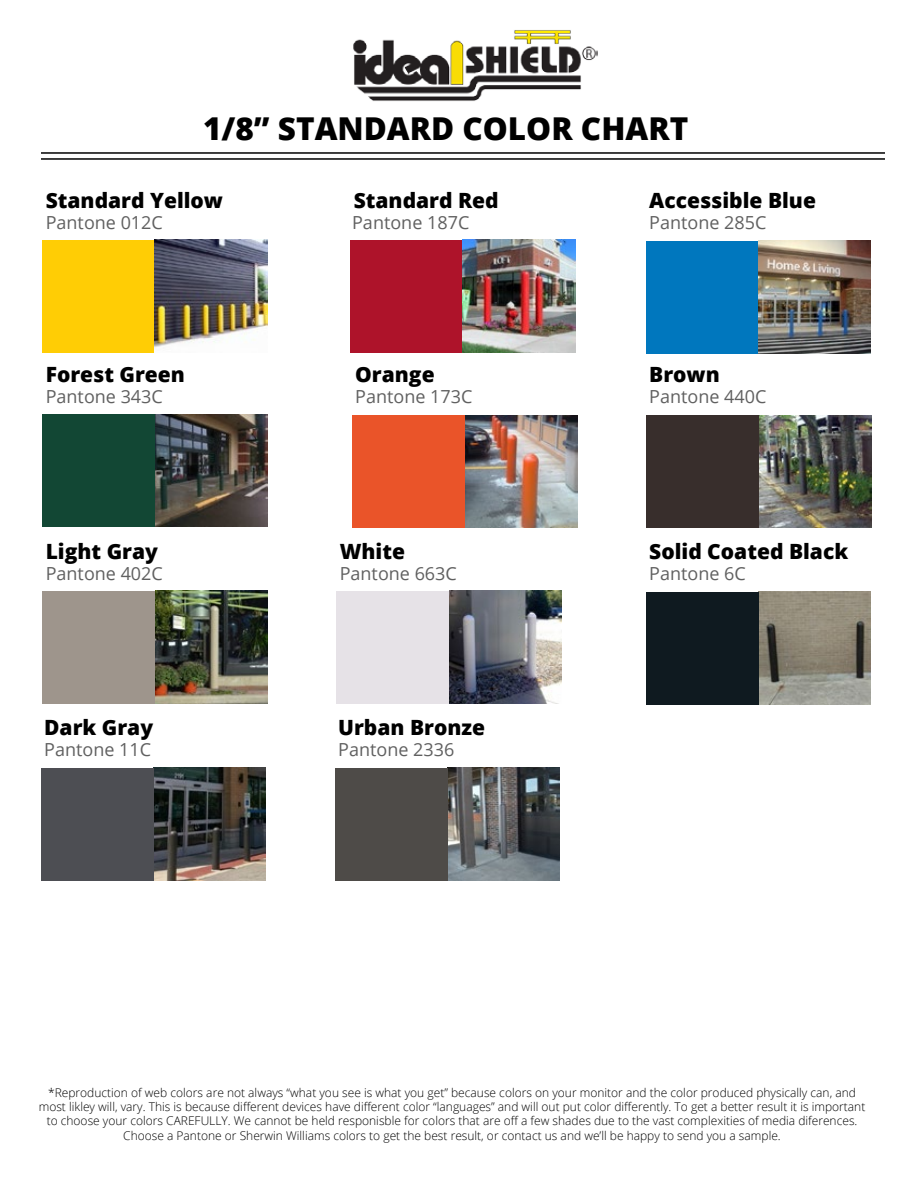
<style>
.page{position:relative;width:918px;height:1188px;background:#fff}
.page>*{position:absolute;margin:0;border:0;box-sizing:border-box;transform-origin:0 0}
.t1{font:800 31.5px "Open Sans";color:#000}
.t2{font:800 21px "Open Sans";color:#000}
.t3{font:18px "Open Sans";color:#606060}
.t4{font:300 12px/14.4px "Open Sans";color:#000;text-align:center}
</style>
<div class="page">
<img style="left:353px;top:30px;width:244px;height:71px">
<hr style="left:41px;top:158px;width:844px;height:2px;background:#000">
<hr style="left:41px;top:152px;width:844px;height:2px;background:#000">
<div style="left:42px;top:240px;width:113px;height:112px;background:#ffcd05"></div>
<div style="left:646px;top:241px;width:112px;height:112px;background:#0077be"></div>
<img style="left:155px;top:240px;width:112px;height:107px">
<img style="left:465px;top:415px;width:112px;height:113px">
<img style="left:758px;top:241px;width:113px;height:112px">
<img style="left:155px;top:414px;width:112px;height:113px">
<img style="left:155px;top:591px;width:113px;height:112px">
<img style="left:759px;top:415px;width:112px;height:113px">
<img style="left:449px;top:591px;width:113px;height:112px">
<img style="left:447px;top:768px;width:113px;height:112px">
<img style="left:758px;top:592px;width:113px;height:112px">
<div style="left:352px;top:415px;width:112px;height:113px;background:#ea5429"></div>
<div style="left:350px;top:240px;width:113px;height:112px;background:#ae132a"></div>
<div style="left:646px;top:415px;width:112px;height:113px;background:#382e2c"></div>
<img style="left:463px;top:240px;width:112px;height:112px">
<div style="left:42px;top:414px;width:113px;height:113px;background:#124734"></div>
<div style="left:646px;top:592px;width:112px;height:112px;background:#0f1a20"></div>
<img style="left:153px;top:768px;width:113px;height:112px">
<div style="left:42px;top:591px;width:113px;height:112px;background:#9e958c"></div>
<div style="left:41px;top:768px;width:112px;height:112px;background:#4d4e53"></div>
<div style="left:337px;top:591px;width:112px;height:112px;background:#e6e2e7"></div>
<div style="left:335px;top:768px;width:112px;height:112px;background:#4e4b48"></div>
<h1 class="t1" style="left:203px;top:105px;width:487px">1/8” STANDARD COLOR CHART</h1>
<h2 class="t2" style="left:46px;top:184px;width:179px">Standard Yellow</h2>
<h3 class="t3" style="left:46px;top:210px;width:119px">Pantone 012C</h3>
<h2 class="t2" style="left:354px;top:184px;width:147px">Standard Red</h2>
<h3 class="t3" style="left:352px;top:210px;width:119px">Pantone 187C</h3>
<h2 class="t2" style="left:649px;top:184px;width:168px">Accessible Blue</h2>
<h3 class="t3" style="left:649px;top:210px;width:119px">Pantone 285C</h3>
<h2 class="t2" style="left:46px;top:359px;width:141px">Forest Green</h2>
<h3 class="t3" style="left:46px;top:384px;width:119px">Pantone 343C</h3>
<h2 class="t2" style="left:355px;top:359px;width:81px">Orange</h2>
<h3 class="t3" style="left:355px;top:384px;width:119px">Pantone 173C</h3>
<h2 class="t2" style="left:649px;top:359px;width:72px">Brown</h2>
<h3 class="t3" style="left:649px;top:384px;width:119px">Pantone 440C</h3>
<h2 class="t2" style="left:46px;top:535px;width:114px">Light Gray</h2>
<h3 class="t3" style="left:46px;top:561px;width:119px">Pantone 402C</h3>
<h2 class="t2" style="left:340px;top:535px;width:67px">White</h2>
<h3 class="t3" style="left:340px;top:561px;width:119px">Pantone 663C</h3>
<h2 class="t2" style="left:649px;top:535px;width:200px">Solid Coated Black</h2>
<h3 class="t3" style="left:649px;top:561px;width:98px">Pantone 6C</h3>
<h2 class="t2" style="left:44px;top:711px;width:110px">Dark Gray</h2>
<h3 class="t3" style="left:44px;top:737px;width:108px">Pantone 11C</h3>
<h2 class="t2" style="left:338px;top:711px;width:148px">Urban Bronze</h2>
<h3 class="t3" style="left:338px;top:737px;width:118px">Pantone 2336</h3>
<p class="t4" style="left:39px;top:1085px;width:828px">*Reproduction of web colors are not always “what you see is what you get” because colors on your monitor and the color produced physically can, and most likley will, vary. This is because different devices have different color “languages” and will out put color differently. To get a better result it is important to choose your colors CAREFULLY. We cannot be held responisble for colors that are off a few shades due to the vast complexities of media diferences.<br>Choose a Pantone or Sherwin Williams colors to get the best result, or contact us and we’ll be happy to send you a sample.</p>
</div>
